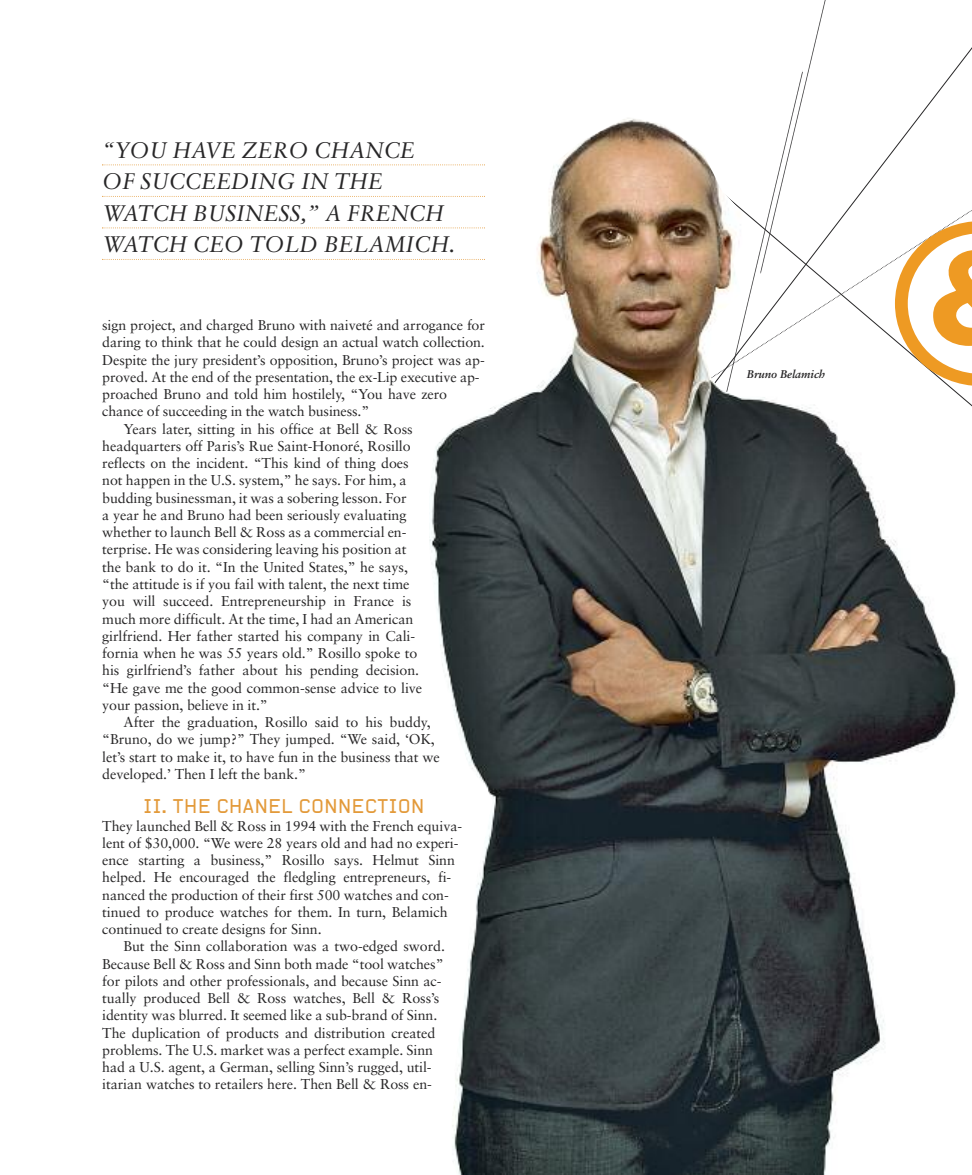
<style>
.page{position:relative;width:972px;height:1175px;background:#fff}
.page>*{position:absolute;margin:0;border:0;box-sizing:border-box;transform-origin:0 0}
.t1{font:italic 22.5px/31.5px "Sabon";letter-spacing:-.005em;color:#272627}
.t2{font:19.5px "Alpha Headline Pro";letter-spacing:-.005em;color:#e39a3a}
.t3{font:14.25px/17.2px "Sabon";letter-spacing:-.005em;color:#272627}
.t4{font:italic 700 11.25px "Sabon";letter-spacing:-.005em;color:#272627}
</style>
<div class="page">
<svg style="left:791px;top:0;width:35px;height:117px"></svg>
<img style="left:429px;top:117px;width:543px;height:1057px">
<svg style="left:102px;top:164px;width:383px;height:1px"></svg>
<svg style="left:102px;top:196px;width:383px;height:1px"></svg>
<svg style="left:102px;top:227px;width:383px;height:1px"></svg>
<svg style="left:102px;top:259px;width:383px;height:1px"></svg>
<svg style="left:895px;top:221px;width:77px;height:165px"></svg>
<h1 class="t1" style="left:102px;top:136px;width:355px">“YOU HAVE ZERO CHANCE<br>OF SUCCEEDING IN THE<br>WATCH BUSINESS,” A FRENCH<br>WATCH CEO TOLD BELAMICH.</h1>
<p class="t3" style="left:102px;top:318px;width:384px">sign project, and charged Bruno with naiveté and arrogance for</p>
<p class="t3" style="left:102px;top:335px;width:384px">daring to think that he could design an actual watch collection.</p>
<p class="t3" style="left:102px;top:353px;width:384px">Despite the jury president’s opposition, Bruno’s project was ap-</p>
<p class="t3" style="left:102px;top:370px;width:379px">proved. At the end of the presentation, the ex-Lip executive ap-</p>
<p class="t3" style="left:102px;top:387px;width:346px">proached Bruno and told him hostilely, “You have zero</p>
<p class="t3" style="left:102px;top:404px;width:269px">chance of succeeding in the watch business.”</p>
<p class="t3" style="left:124px;top:422px;width:291px">Years later, sitting in his office at Bell &amp; Ross</p>
<p class="t3" style="left:102px;top:439px;width:310px">headquarters off Paris’s Rue Saint-Honoré, Rosillo</p>
<p class="t3" style="left:102px;top:456px;width:308px">reflects on the incident. “This kind of thing does</p>
<p class="t3" style="left:102px;top:473px;width:306px">not happen in the U.S. system,” he says. For him, a</p>
<p class="t3" style="left:102px;top:491px;width:306px">budding businessman, it was a sobering lesson. For</p>
<p class="t3" style="left:102px;top:508px;width:306px">a year he and Bruno had been seriously evaluating</p>
<p class="t3" style="left:102px;top:525px;width:306px">whether to launch Bell &amp; Ross as a commercial en-</p>
<p class="t3" style="left:102px;top:542px;width:306px">terprise. He was considering leaving his position at</p>
<p class="t3" style="left:102px;top:560px;width:307px">the bank to do it. “In the United States,” he says,</p>
<p class="t3" style="left:102px;top:577px;width:309px">“the attitude is if you fail with talent, the next time</p>
<p class="t3" style="left:102px;top:594px;width:311px">you will succeed. Entrepreneurship in France is</p>
<p class="t3" style="left:102px;top:611px;width:313px">much more difficult. At the time, I had an American</p>
<p class="t3" style="left:102px;top:629px;width:315px">girlfriend. Her father started his company in Cali-</p>
<p class="t3" style="left:102px;top:646px;width:317px">fornia when he was 55 years old.” Rosillo spoke to</p>
<p class="t3" style="left:102px;top:663px;width:318px">his girlfriend’s father about his pending decision.</p>
<p class="t3" style="left:102px;top:680px;width:322px">“He gave me the good common-sense advice to live</p>
<p class="t3" style="left:102px;top:698px;width:167px">your passion, believe in it.”</p>
<p class="t3" style="left:124px;top:715px;width:309px">After the graduation, Rosillo said to his buddy,</p>
<p class="t3" style="left:102px;top:732px;width:334px">“Bruno, do we jump?” They jumped. “We said, ‘OK,</p>
<p class="t3" style="left:102px;top:749px;width:339px">let’s start to make it, to have fun in the business that we</p>
<p class="t3" style="left:102px;top:767px;width:205px">developed.’ Then I left the bank.”</p>
<h2 class="t2" style="left:143px;top:799px;width:283px">II. THE CHANEL CONNECTION</h2>
<p class="t3" style="left:102px;top:818px;width:361px">They launched Bell &amp; Ross in 1994 with the French equiva&shy;lent of $30,000. “We were 28 years old and had no experi&shy;ence starting a business,” Rosillo says. Helmut Sinn helped. He encouraged the fledgling entrepreneurs, fi&shy;nanced the production of their first 500 watches and con&shy;tinued to produce watches for them. In turn, Belamich continued to create designs for Sinn.</p>
<p class="t3" style="left:102px;top:939px;width:344px;text-indent:21px">But the Sinn collaboration was a two-edged sword.<br>Because Bell &amp; Ross and Sinn both made “tool watches” for pilots and other professionals, and because Sinn ac&shy;tually produced Bell &amp; Ross watches, Bell &amp; Ross’s identity was blurred. It seemed like a sub-brand of Sinn.<br>The duplication of products and distribution created problems. The U.S. market was a perfect example. Sinn had a U.S. agent, a German, selling Sinn’s rugged, util&shy;itarian watches to retailers here. Then Bell &amp; Ross en-</p>
<p class="t4" style="left:747px;top:370px;width:80px">Bruno Belamich</p>
</div>
